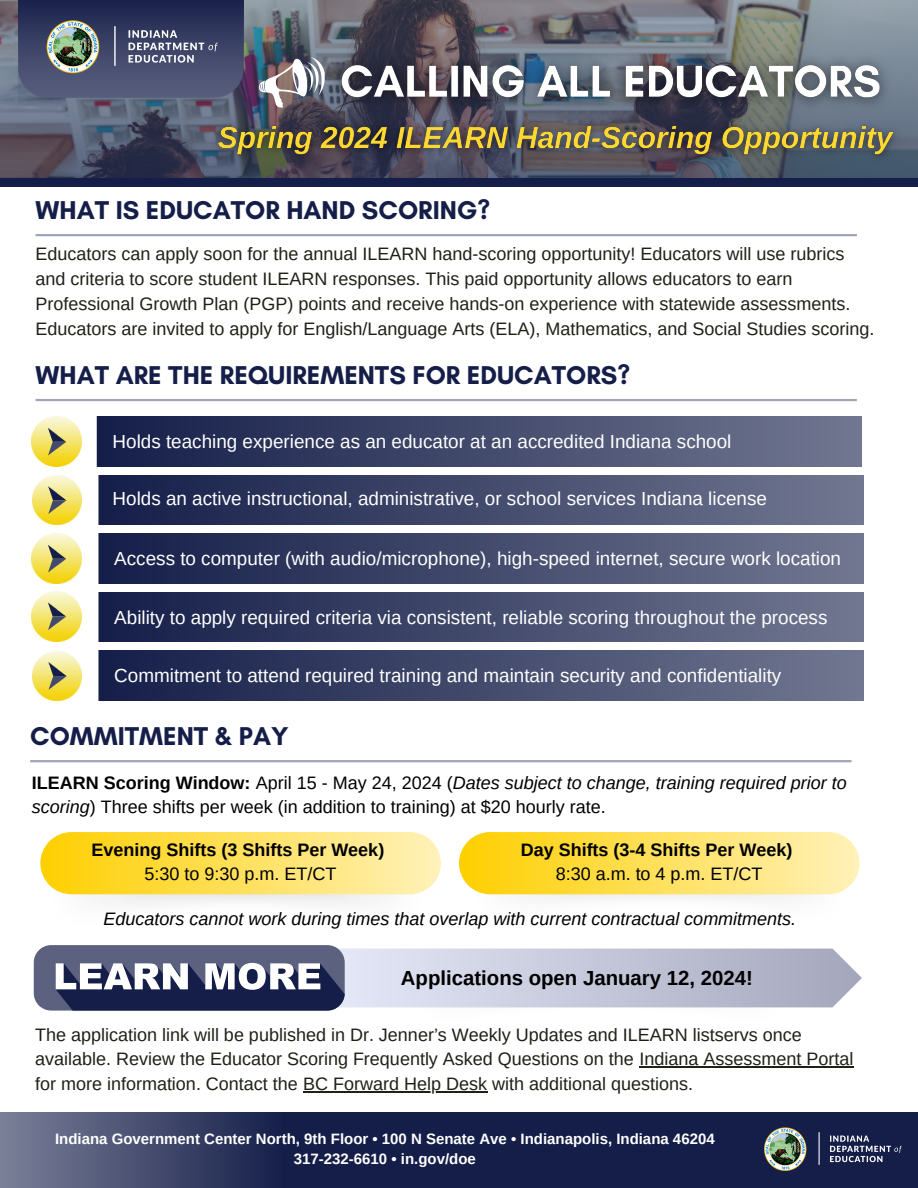
<style>
.page{position:relative;width:918px;height:1188px;background:#fff}
.page>*{position:absolute;margin:0;border:0;box-sizing:border-box;transform-origin:0 0}
.t1{font:700 26.25px "Glacial Indifference";color:#151e49}
.t2{font:700 20.4px "Arimo";color:#000}
.t3{font:18.9px "Arimo";color:#fff}
.t4{font:18px/24.8px "Arimo";color:#1d2116}
.t5{font:18px/24.8px "Arimo";color:#000}
.t6{font:italic 18px "Arimo";color:#000}
.t7{font:700 18px "Arimo";color:#000}
.t8{font:700 15px "Arimo";color:#fff}
.s1{font-weight:700}
.s2{font-style:italic}
</style>
<div class="page">
<div style="left:0;top:178px;width:918px;height:9px;background:#151e49"></div>
<svg style="left:0;top:0;width:918px;height:178px;background:#636774"></svg>
<svg style="left:19px;top:0;width:225px;height:108px;background:#41496a"></svg>
<img style="left:45px;top:16px;width:172px;height:61px">
<hr style="left:36px;top:234px;width:821px;height:2px;background:#a1a5b6">
<svg style="left:259px;top:57px;width:63px;height:51px"></svg>
<hr style="left:36px;top:399px;width:821px;height:2px;background:#a1a5b6">
<svg style="left:97px;top:417px;width:765px;height:49px;background:#424a6c"></svg>
<svg style="left:98px;top:475px;width:765px;height:50px;background:#434b6d"></svg>
<svg style="left:98px;top:534px;width:765px;height:49px;background:#434b6d"></svg>
<svg style="left:98px;top:592px;width:765px;height:50px;background:#434b6d"></svg>
<svg style="left:98px;top:651px;width:765px;height:49px;background:#434b6d"></svg>
<hr style="left:30px;top:760px;width:822px;height:2px;background:#a1a5b6">
<svg style="left:34px;top:945px;width:828px;height:66px;background:#a4a8bc"></svg>
<div style="left:0;top:1113px;width:918px;height:75px;background:#151e49"></div>
<div style="left:0;top:1113px;width:280px;height:75px;background:linear-gradient(to right,#7b8098,#18214b)"></div>
<img style="left:764px;top:1127px;width:138px;height:44px">
<img style="left:32px;top:417px;width:49px;height:49px">
<svg style="left:48px;top:428px;width:18px;height:27px"></svg>
<img style="left:32px;top:475px;width:50px;height:50px">
<svg style="left:48px;top:487px;width:18px;height:27px"></svg>
<img style="left:32px;top:534px;width:49px;height:49px">
<svg style="left:48px;top:545px;width:18px;height:27px"></svg>
<img style="left:32px;top:592px;width:49px;height:49px">
<svg style="left:48px;top:603px;width:18px;height:27px"></svg>
<img style="left:32px;top:651px;width:50px;height:50px">
<svg style="left:49px;top:662px;width:18px;height:27px"></svg>
<svg style="left:40px;top:832px;width:401px;height:62px;background:#fee162"></svg>
<svg style="left:459px;top:832px;width:401px;height:62px;background:#fee162"></svg>
<img style="left:203px;top:112px;width:705px;height:58px">
<img style="left:322px;top:47px;width:578px;height:72px">
<hr style="left:639px;top:1066px;width:215px;height:2px;background:#1d2116">
<hr style="left:303px;top:1091px;width:184px;height:1px;background:#1d2116">
<p class="t1" style="left:36px;top:194px;width:456px">WHAT IS EDUCATOR HAND SCORING?</p>
<p class="t4" style="left:36px;top:242px;width:840px">Educators can apply soon for the annual ILEARN hand-scoring opportunity! Educators will use rubrics and criteria to score student ILEARN responses. This paid opportunity allows educators to earn Professional Growth Plan (PGP) points and receive hands-on experience with statewide assessments.<br>Educators are invited to apply for English/Language Arts (ELA), Mathematics, and Social Studies scoring.</p>
<p class="t1" style="left:36px;top:359px;width:596px">WHAT ARE THE REQUIREMENTS FOR EDUCATORS?</p>
<p class="t3" style="left:113px;top:431px;width:620px">Holds teaching experience as an educator at an accredited Indiana school</p>
<p class="t3" style="left:113px;top:488px;width:656px">Holds an active instructional, administrative, or school services Indiana license</p>
<p class="t3" style="left:114px;top:548px;width:728px">Access to computer (with audio/microphone), high-speed internet, secure work location</p>
<p class="t3" style="left:114px;top:607px;width:715px">Ability to apply required criteria via consistent, reliable scoring throughout the process</p>
<p class="t3" style="left:114px;top:665px;width:669px">Commitment to attend required training and maintain security and confidentiality</p>
<p class="t1" style="left:30px;top:720px;width:260px">COMMITMENT &amp; PAY</p>
<p class="t5" style="left:32px;top:770px;width:817px"><span class="s1">ILEARN Scoring Window:</span> April 15 - May 24, 2024 (<span class="s2">Dates subject to change, training required prior to scoring</span>) Three shifts per week (in addition to training) at $20 hourly rate.</p>
<p class="t7" style="left:92px;top:839px;width:294px">Evening Shifts (3 Shifts Per Week)</p>
<p class="t5" style="left:145px;top:862px;width:193px">5:30 to 9:30 p.m. ET/CT</p>
<p class="t7" style="left:521px;top:839px;width:273px">Day Shifts (3-4 Shifts Per Week)</p>
<p class="t5" style="left:556px;top:862px;width:208px">8:30 a.m. to 4 p.m. ET/CT</p>
<p class="t6" style="left:103px;top:909px;width:694px">Educators cannot work during times that overlap with current contractual commitments.</p>
<p class="t2" style="left:401px;top:966px;width:354px">Applications open January 12, 2024!</p>
<p class="t4" style="left:35px;top:1022px;width:820px">The application link will be published in Dr. Jenner’s Weekly Updates and ILEARN listservs once available. Review the Educator Scoring Frequently Asked Questions on the Indiana Assessment Portal for more information. Contact the BC Forward Help Desk with additional questions.</p>
<p class="t8" style="left:55px;top:1130px;width:661px">Indiana Government Center North, 9th Floor • 100 N Senate Ave • Indianapolis, Indiana 46204</p>
<p class="t8" style="left:294px;top:1150px;width:183px">317-232-6610 • in.gov/doe</p>
</div>
